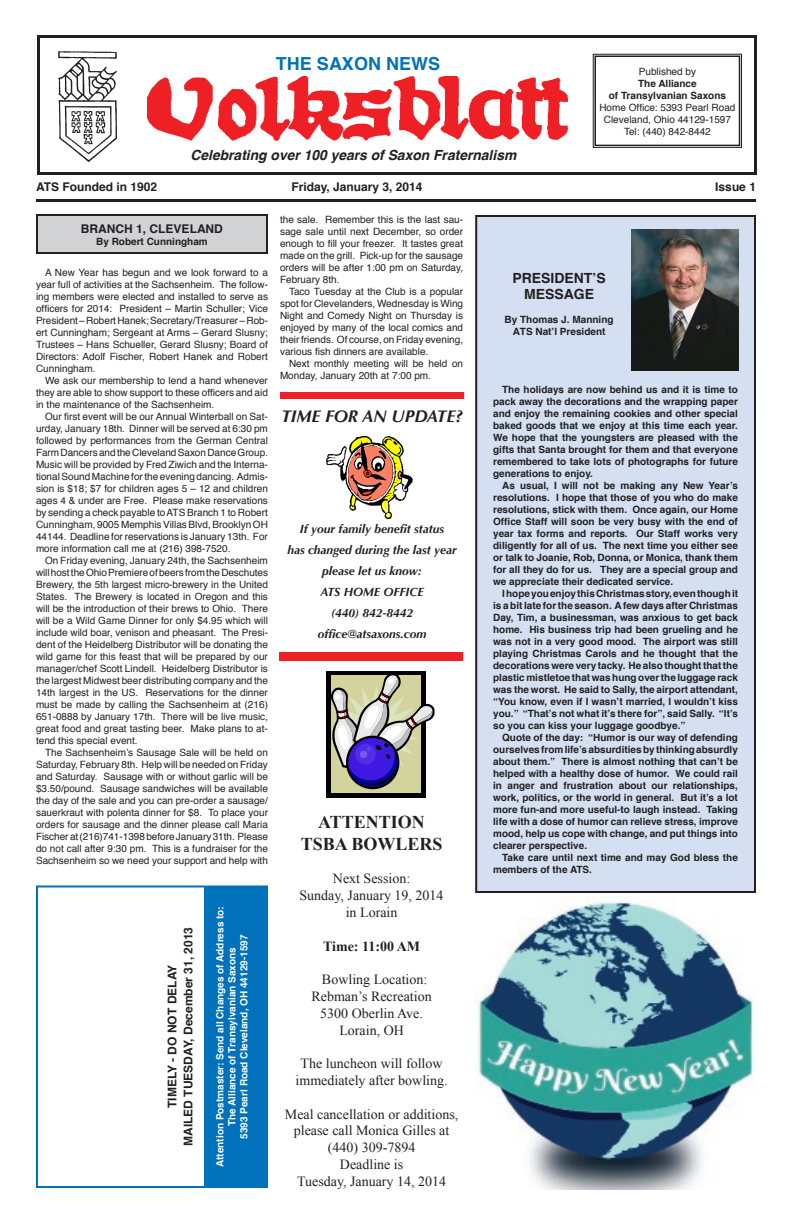
<style>
.page{position:relative;width:792px;height:1224px;background:#fff}
.page>*{position:absolute;margin:0;border:0;box-sizing:border-box;transform-origin:0 0}
.t1{font:700 18px/21.6px "Times New Roman";color:#231f20;text-align:center}
.t2{font:700 18px "Helvetica";color:#0072bc}
.t3{font:italic 700 17px "Optima";color:#231f20}
.t4{font:14px/16.8px "Times New Roman";color:#231f20;text-align:center}
.t5{font:italic 700 14px "Helvetica";color:#231f20}
.t6{font:700 14px/16.8px "Helvetica";color:#231f20;text-align:center}
.t7{font:700 14px "Times New Roman";color:#231f20}
.t8{font:italic 700 12px/21px "Optima";color:#231f20;text-align:center}
.t9{font:700 12px/16px "Helvetica";color:#231f20;text-align:center}
.t10{font:10px/12px "Helvetica";color:#231f20;text-align:justify}
.t11{font:700 10px/12px "Helvetica";color:#231f20;text-align:justify}
.t12{font:700 10px/12px "Helvetica";color:#fff;text-align:center}
</style>
<div class="page">
<div style="left:476px;top:216px;width:279px;height:676px;background:#d4e0f1"></div>
<div style="left:475px;top:215px;width:281px;height:678px;border:2px solid #231f20"></div>
<div style="left:37px;top:35px;width:720px;height:140px;border:3px solid #231f20"></div>
<div style="left:36px;top:885px;width:232px;height:303px;border:2px solid #0072bc"></div>
<svg style="left:593px;top:54px;width:149px;height:94px"></svg>
<div style="left:594px;top:56px;width:146px;height:90px;border:2px solid #231f20"></div>
<hr style="left:36px;top:199px;width:720px;height:3px;background:#231f20">
<img style="left:631px;top:230px;width:108px;height:140px">
<div style="left:204px;top:886px;width:64px;height:302px;background:#0072bc"></div>
<img style="left:59px;top:52px;width:58px;height:109px">
<img style="left:147px;top:76px;width:421px;height:65px">
<div style="left:37px;top:215px;width:230px;height:38px;background:#d1d2d4"></div>
<div style="left:36px;top:214px;width:232px;height:40px;border:2px solid #231f20"></div>
<img style="left:327px;top:437px;width:86px;height:82px">
<div style="left:280px;top:392px;width:184px;height:7px;background:#ee2026"></div>
<div style="left:279px;top:652px;width:184px;height:9px;background:#ee2026"></div>
<img style="left:477px;top:898px;width:277px;height:292px">
<div style="left:326px;top:671px;width:99px;height:127px;background:#000"></div>
<div style="left:331px;top:675px;width:90px;height:118px;background:#d3d39e"></div>
<svg style="left:331px;top:673px;width:104px;height:116px"></svg>
<h1 class="t2" style="left:276px;top:49px;width:166px">THE SAXON NEWS</h1>
<h3 class="t5" style="left:191px;top:144px;width:327px">Celebrating over 100 years of Saxon Fraternalism</h3>
<p class="t10" style="left:639px;top:65px;width:59px">Published by</p>
<p class="t11" style="left:609px;top:77px;width:119px;text-align:center">The Alliance<br>of Transylvanian Saxons</p>
<p class="t10" style="left:599px;top:101px;width:138px;text-align:center">Home Office: 5393 Pearl Road<br>Cleveland, Ohio 44129-1597<br>Tel: (440) 842-8442</p>
<p class="t9" style="left:36px;top:179px;width:123px">ATS Founded in 1902</p>
<p class="t9" style="left:291px;top:179px;width:133px">Friday, January 3, 2014</p>
<p class="t9" style="left:715px;top:179px;width:42px">Issue 1</p>
<p class="t9" style="left:81px;top:221px;width:143px">BRANCH 1, CLEVELAND</p>
<p class="t11" style="left:96px;top:236px;width:113px">By Robert Cunningham</p>
<p class="t10" style="left:36px;top:266px;width:234px;text-indent:9px">A New Year has begun and we look forward to a year full of activities at the Sachsenheim. The follow&shy;ing members were elected and installed to serve as officers for 2014: President – Martin Schuller; Vice President – Robert Hanek; Secretary/Treasurer – Rob&shy;ert Cunningham; Sergeant at Arms – Gerard Slusny; Trustees – Hans Schueller, Gerard Slusny; Board of Directors: Adolf Fischer, Robert Hanek and Robert Cunningham.</p>
<p class="t10" style="left:36px;top:374px;width:233px;text-indent:9px">We ask our membership to lend a hand whenever they are able to show support to these officers and aid in the maintenance of the Sachsenheim.</p>
<p class="t10" style="left:36px;top:410px;width:234px;text-indent:9px">Our first event will be our Annual Winterball on Sat&shy;urday, January 18th. Dinner will be served at 6:30 pm followed by performances from the German Central Farm Dancers and the Cleveland Saxon Dance Group.<br>Music will be provided by Fred Ziwich and the Interna&shy;tional Sound Machine for the evening dancing. Admis&shy;sion is $18; $7 for children ages 5 – 12 and children ages 4 &amp; under are Free. Please make reservations by sending a check payable to ATS Branch 1 to Robert Cunningham, 9005 Memphis Villas Blvd, Brooklyn OH 44144. Deadline for reservations is January 13th. For more information call me at (216) 398-7520.</p>
<p class="t10" style="left:36px;top:554px;width:234px;text-indent:9px">On Friday evening, January 24th, the Sachsenheim will host the Ohio Premiere of beers from the Deschutes Brewery, the 5th largest micro-brewery in the United States. The Brewery is located in Oregon and this will be the introduction of their brews to Ohio. There will be a Wild Game Dinner for only $4.95 which will include wild boar, venison and pheasant. The Presi&shy;dent of the Heidelberg Distributor will be donating the wild game for this feast that will be prepared by our manager/chef Scott Lindell. Heidelberg Distributor is the largest Midwest beer distributing company and the 14th largest in the US. Reservations for the dinner must be made by calling the Sachsenheim at (216)<br>651-0888 by January 17th. There will be live music, great food and great tasting beer. Make plans to at&shy;tend this special event.</p>
<p class="t10" style="left:36px;top:746px;width:234px;text-indent:9px">The Sachsenheim’s Sausage Sale will be held on Saturday, February 8th. Help will be needed on Friday and Saturday. Sausage with or without garlic will be $3.50/pound. Sausage sandwiches will be available the day of the sale and you can pre-order a sausage/ sauerkraut with polenta dinner for $8. To place your orders for sausage and the dinner please call Maria Fischer at (216)741-1398 before January 31th. Please do not call after 9:30 pm. This is a fundraiser for the Sachsenheim so we need your support and help with</p>
<p class="t9" style="left:164px;top:1146px;width:220px;rotate:-90deg">TIMELY - DO NOT DELAY<br>MAILED TUESDAY, December 31, 2013</p>
<p class="t12" style="left:214px;top:1167px;width:262px;rotate:-90deg">Attention Postmaster: Send all Changes of Address to:<br>The Alliance of Transylvanian Saxons<br>5393 Pearl Road Cleveland, OH 44129-1597</p>
<p class="t10" style="left:280px;top:213px;width:185px">the sale. Remember this is the last sau&shy;sage sale until next December, so order enough to fill your freezer. It tastes great made on the grill. Pick-up for the sausage orders will be after 1:00 pm on Saturday, February 8th.</p>
<p class="t10" style="left:280px;top:285px;width:185px;text-indent:9px">Taco Tuesday at the Club is a popular spot for Clevelanders, Wednesday is Wing Night and Comedy Night on Thursday is enjoyed by many of the local comics and their friends. Of course, on Friday evening, various fish dinners are available.</p>
<p class="t10" style="left:280px;top:357px;width:185px;text-indent:9px">Next monthly meeting will be held on<br>Monday, January 20th at 7:00 pm.</p>
<h2 class="t3" style="left:281px;top:406px;width:183px">TIME FOR AN UPDATE?</h2>
<p class="t8" style="left:288px;top:519px;width:171px">If your family benefit status<br>has changed during the last year please let us know:<br>ATS HOME OFFICE<br>(440) 842-8442 office@atsaxons.com</p>
<h1 class="t1" style="left:301px;top:811px;width:143px">ATTENTION<br>TSBA BOWLERS</h1>
<h3 class="t4" style="left:300px;top:870px;width:146px">Next Session:<br>Sunday, January 19, 2014 in Lorain</h3>
<h3 class="t7" style="left:323px;top:936px;width:98px">Time: 11:00 AM</h3>
<h3 class="t4" style="left:312px;top:971px;width:122px">Bowling Location:<br>Rebman’s Recreation<br>5300 Oberlin Ave.<br>Lorain, OH</h3>
<h3 class="t4" style="left:296px;top:1055px;width:154px">The luncheon will follow immediately after bowling.</h3>
<h3 class="t4" style="left:285px;top:1105px;width:175px">Meal cancellation or additions, please call Monica Gilles at (440) 309-7894<br>Deadline is<br>Tuesday, January 14, 2014</h3>
<h3 class="t6" style="left:512px;top:269px;width:95px">PRESIDENT’S<br>MESSAGE</h3>
<p class="t11" style="left:505px;top:314px;width:110px;text-align:center">By Thomas J. Manning<br>ATS Nat’l President</p>
<p class="t11" style="left:493px;top:384px;width:246px;text-indent:9px">The holidays are now behind us and it is time to pack away the decorations and the wrapping paper and enjoy the remaining cookies and other special baked goods that we enjoy at this time each year.<br>We hope that the youngsters are pleased with the gifts that Santa brought for them and that everyone remembered to take lots of photographs for future generations to enjoy.</p>
<p class="t11" style="left:493px;top:480px;width:246px;text-indent:9px">As usual, I will not be making any New Year’s resolutions. I hope that those of you who do make resolutions, stick with them. Once again, our Home Office Staff will soon be very busy with the end of year tax forms and reports. Our Staff works very diligently for all of us. The next time you either see or talk to Joanie, Rob, Donna, or Monica, thank them for all they do for us. They are a special group and we appreciate their dedicated service.</p>
<p class="t11" style="left:493px;top:588px;width:246px;text-indent:9px">I hope you enjoy this Christmas story, even though it is a bit late for the season. A few days after Christmas Day, Tim, a businessman, was anxious to get back home. His business trip had been grueling and he was not in a very good mood. The airport was still playing Christmas Carols and he thought that the decorations were very tacky. He also thought that the plastic mistletoe that was hung over the luggage rack was the worst. He said to Sally, the airport attendant, “You know, even if I wasn’t married, I wouldn’t kiss you.” “That’s not what it’s there for”, said Sally. “It’s so you can kiss your luggage goodbye.”</p>
<p class="t11" style="left:493px;top:732px;width:246px;text-indent:9px">Quote of the day: “Humor is our way of defending ourselves from life’s absurdities by thinking absurdly about them.” There is almost nothing that can’t be helped with a healthy dose of humor. We could rail in anger and frustration about our relationships, work, politics, or the world in general. But it’s a lot more fun-and more useful-to laugh instead. Taking life with a dose of humor can relieve stress, improve mood, help us cope with change, and put things into clearer perspective.</p>
<p class="t11" style="left:493px;top:852px;width:246px;text-indent:9px">Take care until next time and may God bless the members of the ATS.</p>
</div>
